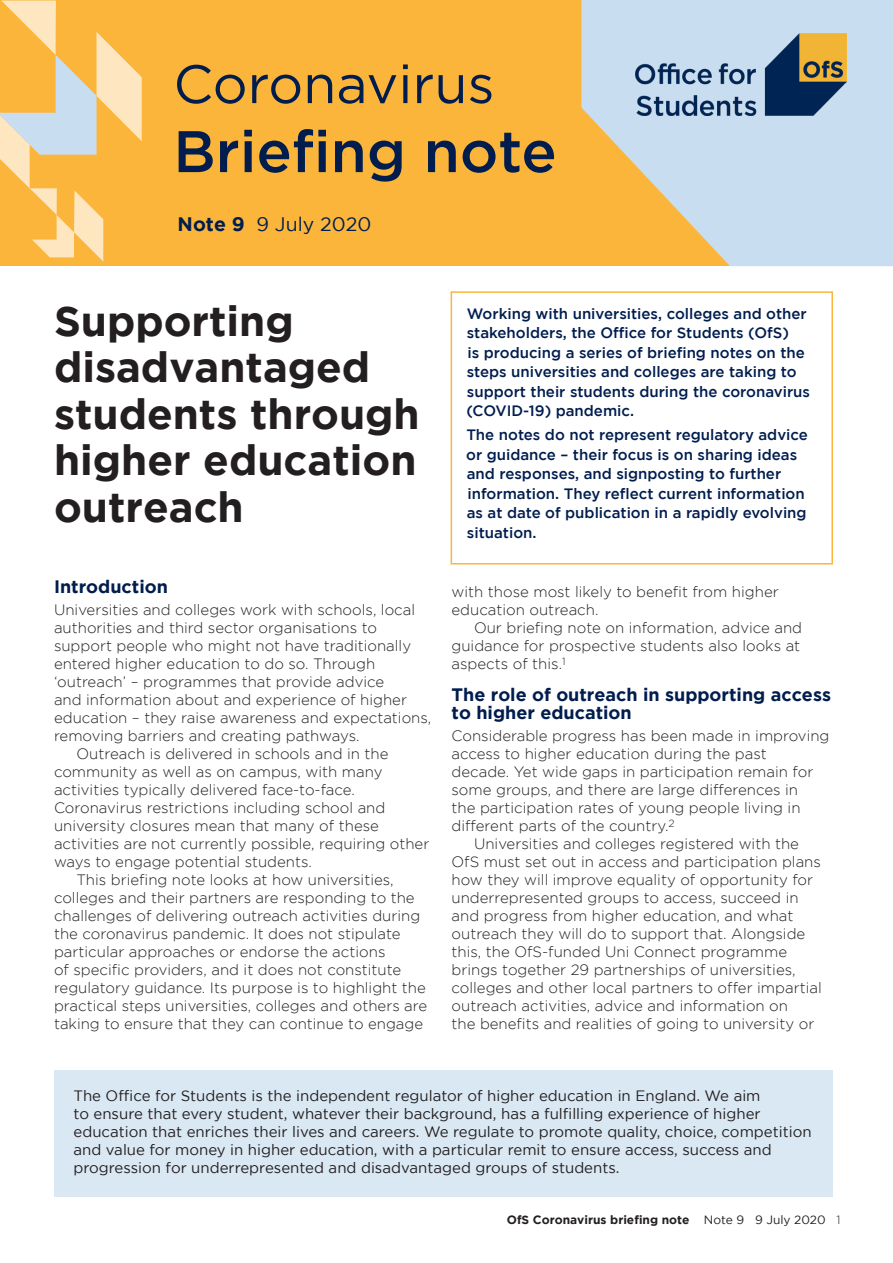
<style>
.page{position:relative;width:893px;height:1263px;background:#fff}
.page>*{position:absolute;margin:0;border:0;box-sizing:border-box;transform-origin:0 0}
.t1{font:500 58.5px "Gotham";color:#001d4e}
.t2{font:54px "Gotham";color:#001d4e}
.Subhead_1{font:700 42px/46.5px "Gotham";color:#231f20}
.t3{font:19.5px "Gotham";color:#001d4e}
.Subhead_1-2{font:700 18px/18px "Gotham";color:#001d4e}
.text{font:300 15px/18px "Gotham";color:#231f20}
.Subhead_1-3{font:500 15px/19.5px "Gotham";color:#001d4e}
.t4{font:15px/18px "Gotham";color:#231f20}
.t5{font:700 12px "Gotham";color:#231f20}
.s1{font-weight:700}
.s2{font-weight:400}
.s3{font-weight:300}
</style>
<div class="page">
<div style="left:0;top:0;width:893px;height:266px;background:#fcb53b"></div>
<svg style="left:581px;top:0;width:312px;height:266px;fill:#c9ddf0"></svg>
<img style="left:635px;top:34px;width:211px;height:81px">
<div style="left:451px;top:291px;width:382px;height:273px;border:2px solid #fcb53b"></div>
<svg style="left:0;top:1px;width:142px;height:261px"></svg>
<div style="left:54px;top:1070px;width:779px;height:126px;background:#dae8f4"></div>
<p class="t2" style="left:173px;top:54px;width:323px">Coronavirus</p>
<p class="t1" style="left:173px;top:118px;width:385px">Briefing note</p>
<p class="t3" style="left:178px;top:214px;width:195px"><span class="s1">Note 9</span> 9 July 2020</p>
<p class="Subhead_1" style="left:54px;top:297px;width:367px">Supporting disadvantaged students through higher education outreach</p>
<p class="Subhead_1-2" style="left:54px;top:577px;width:115px">Introduction</p>
<p class="text" style="left:54px;top:601px;width:379px">Universities and colleges work with schools, local authorities and third sector organisations to support people who might not have traditionally entered higher education to do so. Through ‘outreach’ – programmes that provide advice<br>and information about and experience of higher education – they raise awareness and expectations, removing barriers and creating pathways.</p>
<p class="text" style="left:54px;top:745px;width:377px;text-indent:22px">Outreach is delivered in schools and in the community as well as on campus, with many activities typically delivered face-to-face.<br>Coronavirus restrictions including school and university closures mean that many of these activities are not currently possible, requiring other ways to engage potential students.</p>
<p class="text" style="left:54px;top:871px;width:375px;text-indent:22px">This briefing note looks at how universities, colleges and their partners are responding to the challenges of delivering outreach activities during the coronavirus pandemic. It does not stipulate particular approaches or endorse the actions<br>of specific providers, and it does not constitute regulatory guidance. Its purpose is to highlight the practical steps universities, colleges and others are taking to ensure that they can continue to engage</p>
<p class="Subhead_1-3" style="left:466px;top:303px;width:345px">Working with universities, colleges and other stakeholders, the Office for Students (OfS)<br>is producing a series of briefing notes on the steps universities and colleges are taking to support their students during the coronavirus (COVID-19) pandemic.</p>
<p class="Subhead_1-3" style="left:466px;top:425px;width:343px">The notes do not represent regulatory advice or guidance – their focus is on sharing ideas and responses, and signposting to further information. They reflect current information as at date of publication in a rapidly evolving situation.</p>
<p class="text" style="left:452px;top:583px;width:329px">with those most likely to benefit from higher education outreach.</p>
<p class="text" style="left:452px;top:619px;width:352px;text-indent:22px">Our briefing note on information, advice and guidance for prospective students also looks at aspects of this.<sup>1</sup></p>
<p class="Subhead_1-2" style="left:452px;top:685px;width:381px">The role of outreach in supporting access to higher education</p>
<p class="text" style="left:452px;top:727px;width:379px">Considerable progress has been made in improving access to higher education during the past<br>decade. Yet wide gaps in participation remain for some groups, and there are large differences in<br>the participation rates of young people living in different parts of the country.<sup>2</sup></p>
<p class="text" style="left:452px;top:835px;width:372px;text-indent:22px">Universities and colleges registered with the OfS must set out in access and participation plans how they will improve equality of opportunity for underrepresented groups to access, succeed in and progress from higher education, and what outreach they will do to support that. Alongside this, the OfS-funded Uni Connect programme brings together 29 partnerships of universities, colleges and other local partners to offer impartial outreach activities, advice and information on<br>the benefits and realities of going to university or</p>
<p class="t4" style="left:74px;top:1086px;width:740px">The Office for Students is the independent regulator of higher education in England. We aim<br>to ensure that every student, whatever their background, has a fulfilling experience of higher education that enriches their lives and careers. We regulate to promote quality, choice, competition and value for money in higher education, with a particular remit to ensure access, success and progression for underrepresented and disadvantaged groups of students.</p>
<p class="t5" style="left:507px;top:1213px;width:335px">OfS Coronavirus briefing note <span class="s2">Note 9 9 July 2020</span> <span class="s3">1</span></p>
</div>
